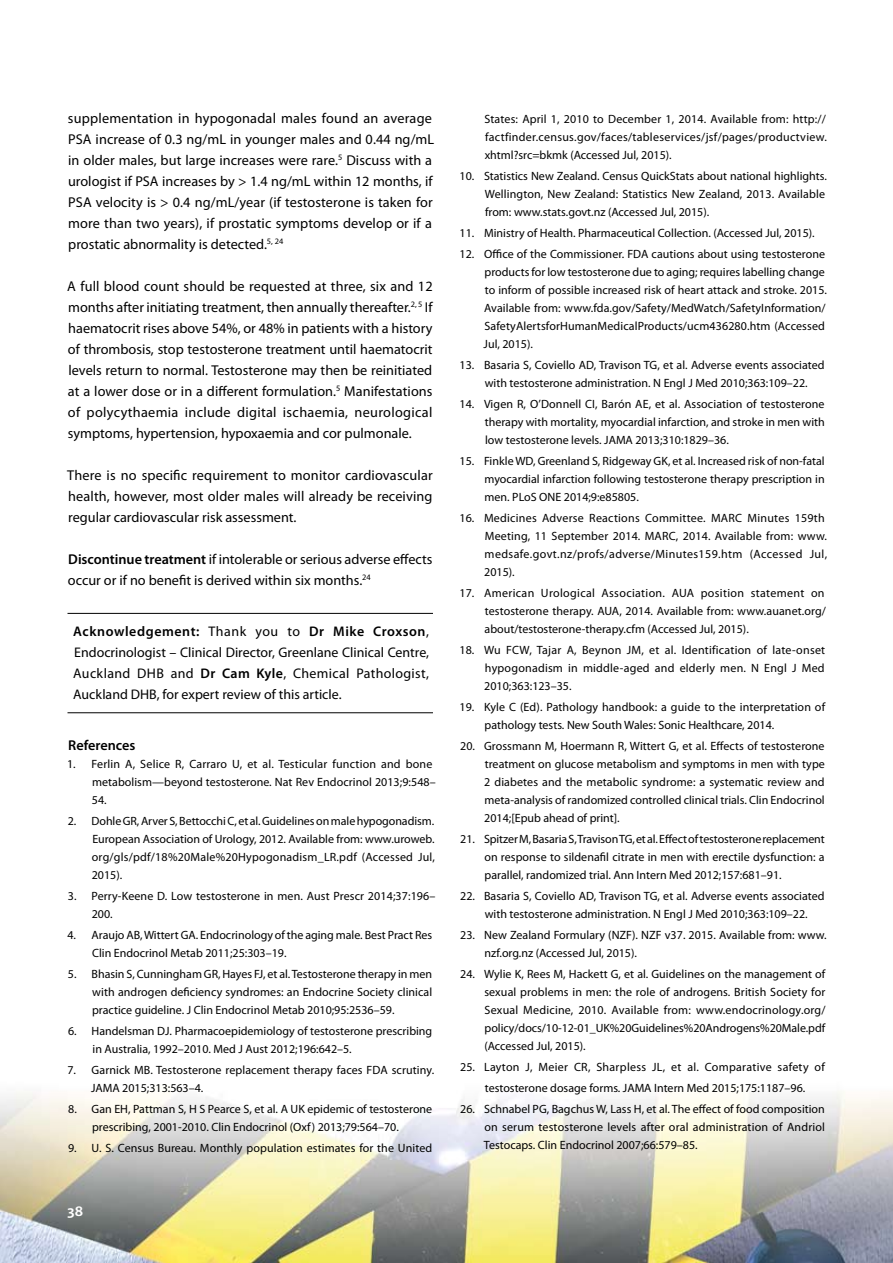
<style>
.page{position:relative;width:893px;height:1263px;background:#fff}
.page>*{position:absolute;margin:0;border:0;box-sizing:border-box;transform-origin:0 0}
.t1{font:600 15.75px "Myriad Pro";color:#fff}
.t2{font:14.25px/21px "Myriad Pro";color:#000}
.t3{font:600 14.25px "Myriad Pro";color:#000}
.t4{font:13.95px/21px "Myriad Pro";color:#000;text-align:justify}
.t5{font:12px/18px "Myriad Pro";color:#000}
.t6{font:12px/18px "Myriad Pro";letter-spacing:.02em;color:#000}
.s1{font-weight:600}
</style>
<div class="page">
<img style="left:0;top:1091px;width:893px;height:172px">
<hr style="left:68px;top:613px;width:365px;height:1px;background:#000">
<hr style="left:68px;top:712px;width:365px;height:1px;background:#000">
<p class="t2" style="left:68px;top:107px;width:368px">supplementation in hypogonadal males found an average PSA increase of 0.3 ng/mL in younger males and 0.44 ng/mL in older males, but large increases were rare.<sup>5</sup> Discuss with a urologist if PSA increases by &gt; 1.4 ng/mL within 12 months, if PSA velocity is &gt; 0.4 ng/mL/year (if testosterone is taken for more than two years), if prostatic symptoms develop or if a prostatic abnormality is detected.<sup>5,</sup> <sup>24</sup></p>
<p class="t2" style="left:67px;top:275px;width:367px;text-align:justify">A full blood count should be requested at three, six and 12 months after initiating treatment, then annually thereafter.<sup>2,</sup> <sup>5</sup> If haematocrit rises above 54%, or 48% in patients with a history of thrombosis, stop testosterone treatment until haematocrit levels return to normal. Testosterone may then be reinitiated at a lower dose or in a different formulation.<sup>5</sup> Manifestations of polycythaemia include digital ischaemia, neurological symptoms, hypertension, hypoxaemia and cor pulmonale.</p>
<p class="t2" style="left:67px;top:464px;width:367px;text-align:justify">There is no specific requirement to monitor cardiovascular health, however, most older males will already be receiving regular cardiovascular risk assessment.</p>
<p class="t2" style="left:68px;top:549px;width:366px"><span class="s1">Discontinue treatment</span> if intolerable or serious adverse effects occur or if no benefit is derived within six months.<sup>24</sup></p>
<p class="t4" style="left:73px;top:621px;width:357px"><span class="s1">Acknowledgement:</span> Thank you to <span class="s1">Dr Mike Croxson</span>, Endocrinologist – Clinical Director, Greenlane Clinical Centre, Auckland DHB and <span class="s1">Dr Cam Kyle</span>, Chemical Pathologist, Auckland DHB, for expert review of this article.</p>
<p class="t3" style="left:68px;top:736px;width:69px">References</p>
<p class="t5" style="left:92px;top:755px;width:345px;text-indent:-25px">1. Ferlin A, Selice R, Carraro U, et al. Testicular function and bone metabolism—beyond testosterone. Nat Rev Endocrinol 2013;9:548–<br>54.</p>
<p class="t5" style="left:92px;top:812px;width:345px;text-align:justify;text-indent:-24px">2. Dohle GR, Arver S, Bettocchi C, et al. Guidelines on male hypogonadism.<br>European Association of Urology, 2012. Available from: www.uroweb. org/gls/pdf/18%20Male%20Hypogonadism_LR.pdf (Accessed Jul, 2015).</p>
<p class="t5" style="left:92px;top:887px;width:345px;text-indent:-24px">3. Perry-Keene D. Low testosterone in men. Aust Prescr 2014;37:196–<br>200.</p>
<p class="t5" style="left:92px;top:926px;width:342px;text-indent:-25px">4. Araujo AB, Wittert GA. Endocrinology of the aging male. Best Pract Res<br>Clin Endocrinol Metab 2011;25:303–19.</p>
<p class="t5" style="left:92px;top:965px;width:342px;text-align:justify;text-indent:-24px">5. Bhasin S, Cunningham GR, Hayes FJ, et al. Testosterone therapy in men with androgen deficiency syndromes: an Endocrine Society clinical practice guideline. J Clin Endocrinol Metab 2010;95:2536–59.</p>
<p class="t5" style="left:93px;top:1022px;width:341px;text-indent:-24px">6. Handelsman DJ. Pharmacoepidemiology of testosterone prescribing in Australia, 1992–2010. Med J Aust 2012;196:642–5.</p>
<p class="t5" style="left:91px;top:1061px;width:345px;text-indent:-24px">7. Garnick MB. Testosterone replacement therapy faces FDA scrutiny.<br>JAMA 2015;313:563–4.</p>
<p class="t5" style="left:92px;top:1100px;width:342px;text-indent:-24px">8. Gan EH, Pattman S, H S Pearce S, et al. A UK epidemic of testosterone prescribing, 2001-2010. Clin Endocrinol (Oxf) 2013;79:564–70.</p>
<p class="t5" style="left:68px;top:1139px;width:366px">9. U. S. Census Bureau. Monthly population estimates for the United</p>
<h1 class="t1" style="left:68px;top:1201px;width:17px">38</h1>
<p class="t5" style="left:484px;top:109px;width:344px;text-align:justify">States: April 1, 2010 to December 1, 2014. Available from: http:// factfinder.census.gov/faces/tableservices/jsf/pages/productview. xhtml?src=bkmk (Accessed Jul, 2015).</p>
<p class="t5" style="left:485px;top:166px;width:344px;text-indent:-25px">10. Statistics New Zealand. Census QuickStats about national highlights.<br>Wellington, New Zealand: Statistics New Zealand, 2013. Available from: www.stats.govt.nz (Accessed Jul, 2015).</p>
<p class="t5" style="left:460px;top:223px;width:357px">11. Ministry of Health. Pharmaceutical Collection. (Accessed Jul, 2015).</p>
<p class="t5" style="left:484px;top:244px;width:345px;text-indent:-24px">12. Office of the Commissioner. FDA cautions about using testosterone products for low testosterone due to aging; requires labelling change to inform of possible increased risk of heart attack and stroke. 2015.<br>Available from: www.fda.gov/Safety/MedWatch/SafetyInformation/ SafetyAlertsforHumanMedicalProducts/ucm436280.htm (Accessed Jul, 2015).</p>
<p class="t5" style="left:485px;top:355px;width:341px;text-indent:-25px">13. Basaria S, Coviello AD, Travison TG, et al. Adverse events associated with testosterone administration. N Engl J Med 2010;363:109–22.</p>
<p class="t5" style="left:485px;top:394px;width:341px;text-align:justify;text-indent:-25px">14. Vigen R, O’Donnell CI, Barón AE, et al. Association of testosterone therapy with mortality, myocardial infarction, and stroke in men with low testosterone levels. JAMA 2013;310:1829–36.</p>
<p class="t5" style="left:485px;top:451px;width:342px;text-align:justify;text-indent:-25px">15. Finkle WD, Greenland S, Ridgeway GK, et al. Increased risk of non-fatal myocardial infarction following testosterone therapy prescription in men. PLoS ONE 2014;9:e85805.</p>
<p class="t6" style="left:484px;top:508px;width:344px;text-indent:-25px">16. Medicines Adverse Reactions Committee. MARC Minutes 159th Meeting, 11 September 2014. MARC, 2014. Available from: www. medsafe.govt.nz/profs/adverse/Minutes159.htm (Accessed Jul, 2015).</p>
<p class="t5" style="left:485px;top:583px;width:343px;text-align:justify;text-indent:-25px">17. American Urological Association. AUA position statement on testosterone therapy. AUA, 2014. Available from: www.auanet.org/ about/testosterone-therapy.cfm (Accessed Jul, 2015).</p>
<p class="t5" style="left:484px;top:640px;width:342px;text-align:justify;text-indent:-25px">18. Wu FCW, Tajar A, Beynon JM, et al. Identification of late-onset hypogonadism in middle-aged and elderly men. N Engl J Med 2010;363:123–35.</p>
<p class="t5" style="left:485px;top:697px;width:342px;text-indent:-25px">19. Kyle C (Ed). Pathology handbook: a guide to the interpretation of pathology tests. New South Wales: Sonic Healthcare, 2014.</p>
<p class="t5" style="left:484px;top:736px;width:342px;text-align:justify;text-indent:-24px">20. Grossmann M, Hoermann R, Wittert G, et al. Effects of testosterone treatment on glucose metabolism and symptoms in men with type 2 diabetes and the metabolic syndrome: a systematic review and meta-analysis of randomized controlled clinical trials. Clin Endocrinol 2014;[Epub ahead of print].</p>
<p class="t5" style="left:484px;top:829px;width:342px;text-align:justify;text-indent:-24px">21. Spitzer M, Basaria S, Travison TG, et al. Effect of testosterone replacement on response to sildenafil citrate in men with erectile dysfunction: a parallel, randomized trial. Ann Intern Med 2012;157:681–91.</p>
<p class="t5" style="left:485px;top:886px;width:341px;text-indent:-25px">22. Basaria S, Coviello AD, Travison TG, et al. Adverse events associated with testosterone administration. N Engl J Med 2010;363:109–22.</p>
<p class="t5" style="left:485px;top:925px;width:344px;text-indent:-24px">23. New Zealand Formulary (NZF). NZF v37. 2015. Available from: www. nzf.org.nz (Accessed Jul, 2015).</p>
<p class="t5" style="left:484px;top:964px;width:343px;text-align:justify;text-indent:-24px">24. Wylie K, Rees M, Hackett G, et al. Guidelines on the management of sexual problems in men: the role of androgens. British Society for Sexual Medicine, 2010. Available from: www.endocrinology.org/ policy/docs/10-12-01_UK%20Guidelines%20Androgens%20Male.pdf (Accessed Jul, 2015).</p>
<p class="t5" style="left:460px;top:1056px;width:366px;line-height:21px;text-align:center">25. Layton J, Meier CR, Sharpless JL, et al. Comparative safety of testosterone dosage forms. JAMA Intern Med 2015;175:1187–96.</p>
<p class="t5" style="left:484px;top:1099px;width:343px;text-align:justify;text-indent:-24px">26. Schnabel PG, Bagchus W, Lass H, et al. The effect of food composition on serum testosterone levels after oral administration of Andriol Testocaps. Clin Endocrinol 2007;66:579–85.</p>
</div>
